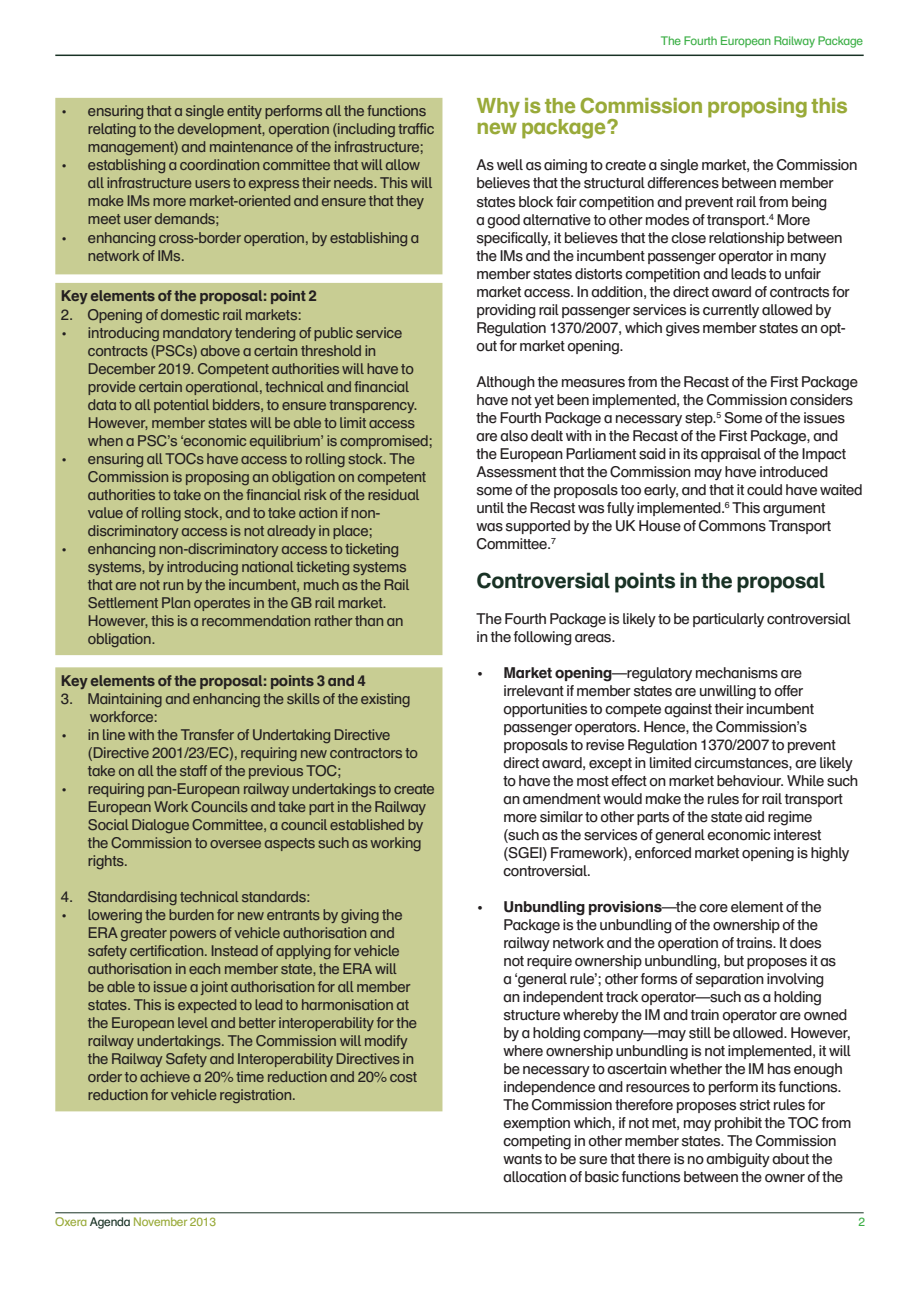
<style>
.page{position:relative;width:919px;height:1289px;background:#fff}
.page>*{position:absolute;margin:0;border:0;box-sizing:border-box;transform-origin:0 0}
.t1{font:700 21px/21px "Schulbuch Nord OT";letter-spacing:-.02em;color:#99aa39}
.t2{font:700 21px "Schulbuch Nord OT";letter-spacing:-.02em;color:#193225}
.t3{font:15px/18px "Schulbuch Nord OT";letter-spacing:-.02em;color:#231f20}
.t4{font:700 15px "Schulbuch Nord OT";letter-spacing:-.02em;color:#231f20}
.t5{font:12px "Schulbuch Nord OT";letter-spacing:-.015em;color:#3caf46}
.t6{font:12px "Schulbuch Nord OT";letter-spacing:-.015em;color:#99aa39}
.s1{color:#193225}
.s2{font-weight:700}
</style>
<div class="page">
<hr style="left:55px;top:1212px;width:808px;height:1px;background:#193225">
<hr style="left:55px;top:55px;width:808px;height:1px;background:#193225">
<div style="left:55px;top:98px;width:387px;height:176px;background:#c8cd93"></div>
<div style="left:55px;top:283px;width:387px;height:372px;background:#c8cd93"></div>
<div style="left:55px;top:667px;width:387px;height:444px;background:#c8cd93;border:2px solid #c8cd93"></div>
<p class="t3" style="left:88px;top:102px;width:348px;text-indent:-27px">• ensuring that a single entity performs all the functions relating to the development, operation (including traffic management) and maintenance of the infrastructure;</p>
<p class="t3" style="left:88px;top:156px;width:346px;text-indent:-27px">• establishing a coordination committee that will allow all infrastructure users to express their needs. This will make IMs more market-oriented and ensure that they meet user demands;</p>
<p class="t3" style="left:88px;top:228px;width:333px;text-indent:-27px">• enhancing cross-border operation, by establishing a network of IMs.</p>
<p class="t4" style="left:61px;top:286px;width:257px">Key elements of the proposal: point 2</p>
<p class="t3" style="left:61px;top:305px;width:242px">2. Opening of domestic rail markets:</p>
<p class="t3" style="left:88px;top:323px;width:346px;text-indent:-27px">• introducing mandatory tendering of public service contracts (PSCs) above a certain threshold in December 2019. Competent authorities will have to provide certain operational, technical and financial data to all potential bidders, to ensure transparency.<br>However, member states will be able to limit access when a PSC’s ‘economic equilibrium’ is compromised;</p>
<p class="t3" style="left:88px;top:449px;width:340px;text-indent:-27px">• ensuring all TOCs have access to rolling stock. The Commission is proposing an obligation on competent authorities to take on the financial risk of the residual value of rolling stock, and to take action if non&shy;discriminatory access is not already in place;</p>
<p class="t3" style="left:88px;top:539px;width:323px;text-indent:-27px">• enhancing non-discriminatory access to ticketing systems, by introducing national ticketing systems that are not run by the incumbent, much as the Rail Settlement Plan operates in the GB rail market.<br>However, this is a recommendation rather than an obligation.</p>
<p class="t4" style="left:61px;top:671px;width:306px">Key elements of the proposal: points 3 and 4</p>
<p class="t3" style="left:90px;top:690px;width:322px;text-indent:-29px">3. Maintaining and enhancing the skills of the existing workforce:</p>
<p class="t3" style="left:88px;top:726px;width:331px;text-indent:-27px">• in line with the Transfer of Undertaking Directive (Directive 2001/23/EC), requiring new contractors to take on all the staff of the previous TOC;</p>
<p class="t3" style="left:88px;top:780px;width:348px;text-indent:-27px">• requiring pan-European railway undertakings to create European Work Councils and take part in the Railway Social Dialogue Committee, a council established by the Commission to oversee aspects such as working rights.</p>
<p class="t3" style="left:61px;top:888px;width:251px">4. Standardising technical standards:</p>
<p class="t3" style="left:88px;top:906px;width:331px;text-indent:-27px">• lowering the burden for new entrants by giving the ERA greater powers of vehicle authorisation and safety certification. Instead of applying for vehicle authorisation in each member state, the ERA will<br>be able to issue a joint authorisation for all member states. This is expected to lead to harmonisation at the European level and better interoperability for the railway undertakings. The Commission will modify the Railway Safety and Interoperability Directives in order to achieve a 20% time reduction and 20% cost reduction for vehicle registration.</p>
<p class="t6" style="left:55px;top:1214px;width:162px">Oxera <span class="s1">Agenda</span> November 2013</p>
<p class="t5" style="left:660px;top:33px;width:204px">The Fourth European Railway Package</p>
<h1 class="t1" style="left:476px;top:96px;width:373px">Why is the Commission proposing this new package?</h1>
<p class="t3" style="left:476px;top:156px;width:382px">As well as aiming to create a single market, the Commission believes that the structural differences between member states block fair competition and prevent rail from being<br>a good alternative to other modes of transport.<sup>4</sup> More specifically, it believes that the close relationship between the IMs and the incumbent passenger operator in many member states distorts competition and leads to unfair market access. In addition, the direct award of contracts for providing rail passenger services is currently allowed by Regulation 1370/2007, which gives member states an opt&shy;out for market opening.</p>
<p class="t3" style="left:476px;top:372px;width:388px">Although the measures from the Recast of the First Package have not yet been implemented, the Commission considers the Fourth Package a necessary step.<sup>5</sup> Some of the issues are also dealt with in the Recast of the First Package, and<br>the European Parliament said in its appraisal of the Impact Assessment that the Commission may have introduced some of the proposals too early, and that it could have waited until the Recast was fully implemented.<sup>6</sup> This argument<br>was supported by the UK House of Commons Transport Committee.<sup>7</sup></p>
<h1 class="t2" style="left:476px;top:567px;width:350px">Controversial points in the proposal</h1>
<p class="t3" style="left:476px;top:609px;width:375px">The Fourth Package is likely to be particularly controversial in the following areas.</p>
<p class="t3" style="left:503px;top:663px;width:356px;text-indent:-27px"><span class="s2">• Market opening</span>—regulatory mechanisms are irrelevant if member states are unwilling to offer opportunities to compete against their incumbent passenger operators. Hence, the Commission’s proposals to revise Regulation 1370/2007 to prevent direct award, except in limited circumstances, are likely to have the most effect on market behaviour. While such an amendment would make the rules for rail transport more similar to other parts of the state aid regime<br>(such as the services of general economic interest (SGEI) Framework), enforced market opening is highly controversial.</p>
<p class="t3" style="left:503px;top:897px;width:349px;text-indent:-27px"><span class="s2">• Unbundling provisions</span>—the core element of the Package is the unbundling of the ownership of the railway network and the operation of trains. It does<br>not require ownership unbundling, but proposes it as<br>a ‘general rule’; other forms of separation involving<br>an independent track operator—such as a holding structure whereby the IM and train operator are owned by a holding company—may still be allowed. However, where ownership unbundling is not implemented, it will be necessary to ascertain whether the IM has enough independence and resources to perform its functions.<br>The Commission therefore proposes strict rules for exemption which, if not met, may prohibit the TOC from competing in other member states. The Commission wants to be sure that there is no ambiguity about the allocation of basic functions between the owner of the</p>
<p class="t5" style="left:858px;top:1214px;width:8px">2</p>
</div>
